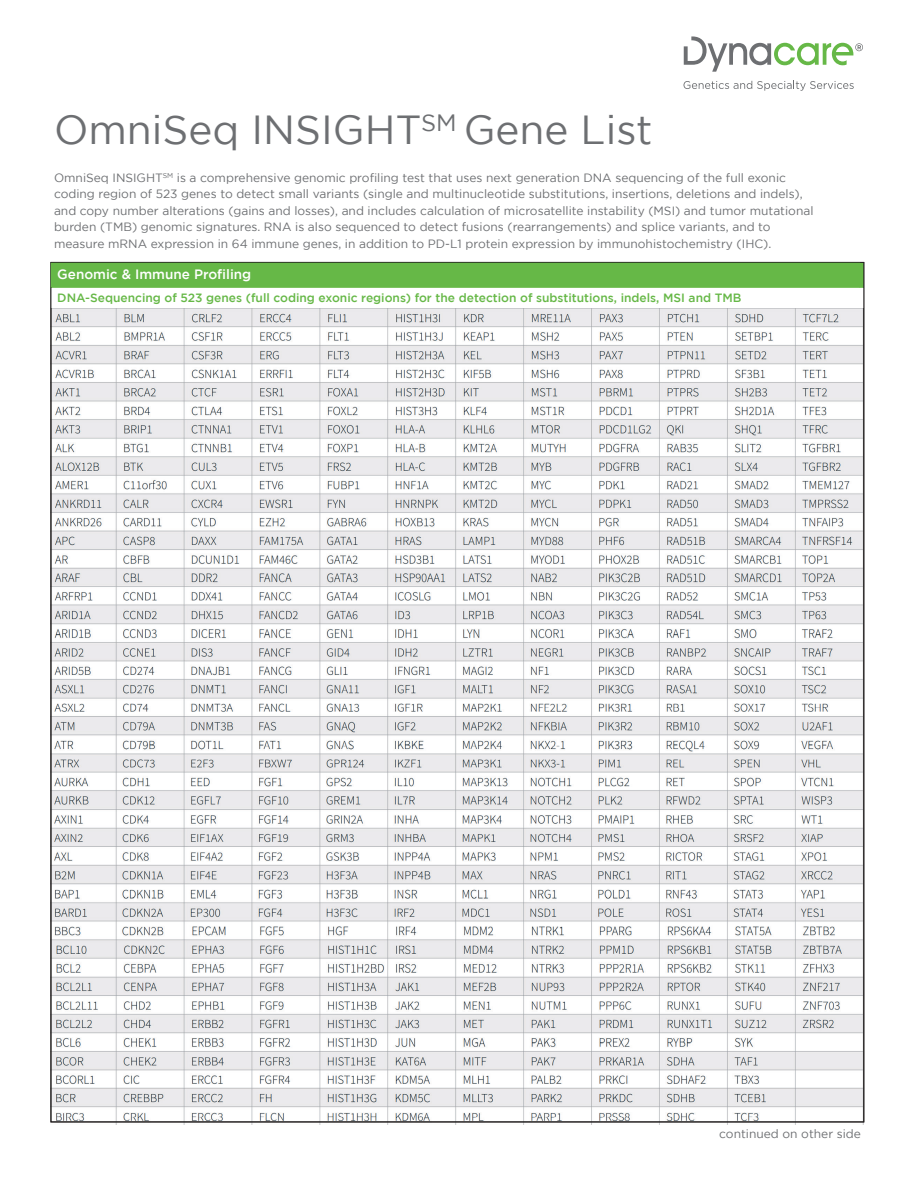
<style>
.page{position:relative;width:918px;height:1188px;background:#fff}
.page>*{position:absolute;margin:0;border:0;box-sizing:border-box;transform-origin:0 0}
.t1{font:40.5px "Gotham";color:#6d6f72}
.Bullet_list{font:500 13.5px "Gotham";color:#fff}
.Bullet_list-2{font:12px/16.5px "Gotham";color:#6d6f72}
.Bullet_list-3{font:500 12px "Gotham";color:#66b847}
</style>
<div class="page">
<img style="left:51px;top:308px;width:813px;height:816px">
<svg style="left:684px;top:36px;width:179px;height:36px"></svg>
<svg style="left:684px;top:81px;width:170px;height:10px"></svg>
<svg style="left:51px;top:262px;width:813px;height:26px;background:#64b346"></svg>
<p class="t1" style="left:54px;top:107px;width:600px">OmniSeq INSIGHT<sup>SM</sup> Gene List</p>
<p class="Bullet_list-2" style="left:54px;top:169px;width:761px">OmniSeq INSIGHT<sup>SM</sup> is a comprehensive genomic profiling test that uses next generation DNA sequencing of the full exonic coding region of 523 genes to detect small variants (single and multinucleotide substitutions, insertions, deletions and indels), and copy number alterations (gains and losses), and includes calculation of microsatellite instability (MSI) and tumor mutational burden (TMB) genomic signatures. RNA is also sequenced to detect fusions (rearrangements) and splice variants, and to measure mRNA expression in 64 immune genes, in addition to PD-L1 protein expression by immunohistochemistry (IHC).</p>
<p class="Bullet_list" style="left:57px;top:267px;width:196px">Genomic &amp; Immune Profiling</p>
<p class="Bullet_list-3" style="left:57px;top:291px;width:686px">DNA-Sequencing of 523 genes (full coding exonic regions) for the detection of substitutions, indels, MSI and TMB</p>
<p class="Bullet_list-2" style="left:719px;top:1126px;width:143px">continued on other side</p>
</div>
